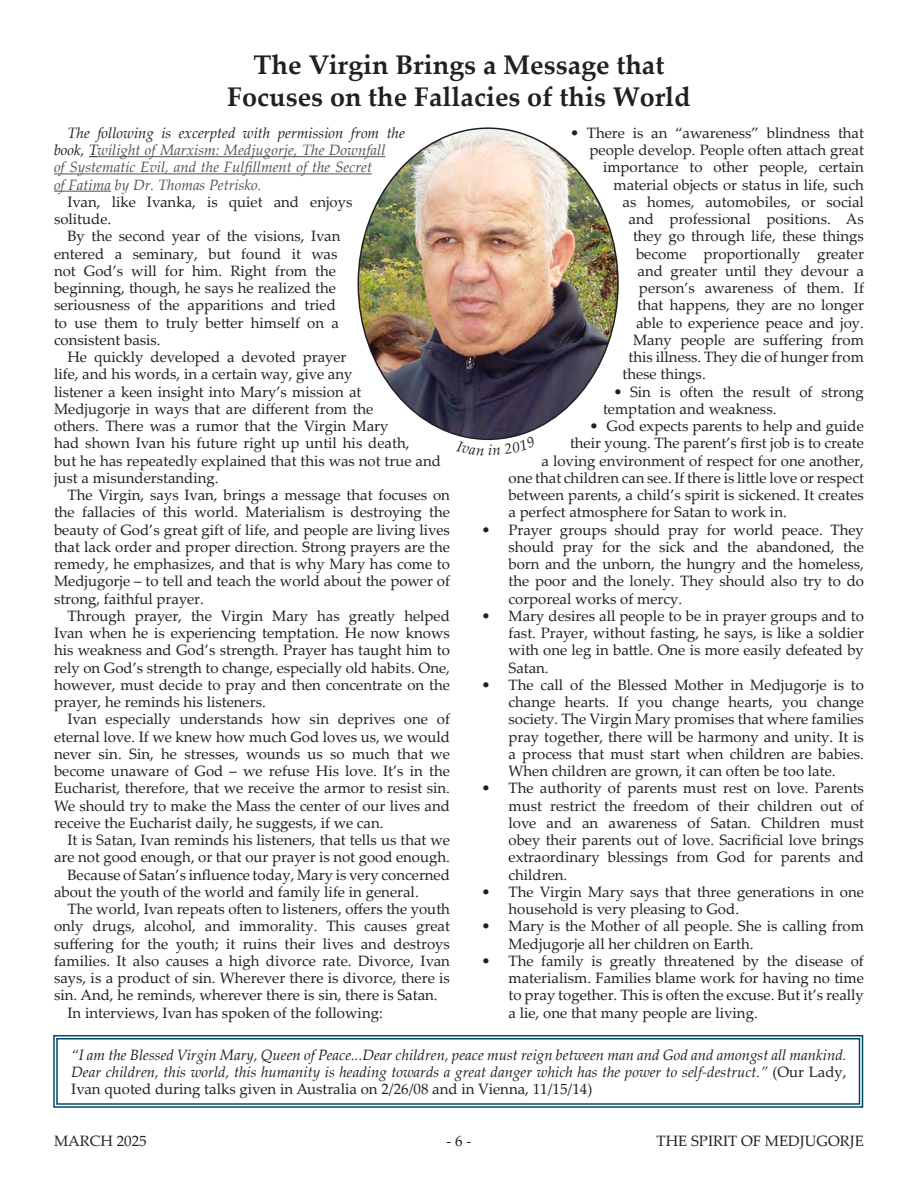
<style>
.page{position:relative;width:918px;height:1188px;background:#fff}
.page>*{position:absolute;margin:0;border:0;box-sizing:border-box;transform-origin:0 0}
.t1{font:700 27px/32.4px "Palatino Linotype";color:#231f20;text-align:center}
.t2{font:15px/17.2px "Palatino Linotype";color:#231f20;text-align:justify}
.t3{font:italic 15px/17.2px "Palatino Linotype";color:#231f20;text-align:justify}
.t4{font:italic 15px/17.2px "Palatino Linotype";color:#535252}
.s1{color:#231f20}
.s2{font-style:normal}
</style>
<div class="page">
<hr style="left:97px;top:156px;width:289px;height:1px;background:#535252">
<hr style="left:54px;top:173px;width:318px;height:1px;background:#535252">
<hr style="left:54px;top:191px;width:57px;height:1px;background:#535252">
<svg style="left:53px;top:1035px;width:811px;height:73px"></svg>
<div style="left:56px;top:1038px;width:804px;height:67px;border:1px solid #004766"></div>
<img style="left:358px;top:130px;width:260px;height:306px">
<svg style="left:458px;top:436px;width:60px;height:5px"></svg>
<h1 class="t1" style="left:227px;top:47px;width:465px">The Virgin Brings a Message that<br>Focuses on the Fallacies of this World</h1>
<p class="t4" style="left:54px;top:124px;width:352px;text-indent:14px"><span class="s1">The following is excerpted with permission from the book, T</span>wilight of Marxism: Medjugorje, The Downfall<br>of Systematic Evil, and the Fulfillment of the Secret<br>of Fatima by Dr. Thomas Petrisko.</p>
<p class="t2" style="left:54px;top:193px;width:300px;text-indent:14px">Ivan, like Ivanka, is quiet and enjoys solitude.</p>
<p class="t2" style="left:54px;top:227px;width:288px;text-align:left;text-indent:14px">By the second year of the visions, Ivan entered a seminary, but found it was not God’s will for him. Right from the beginning, though, he says he realized the seriousness of the apparitions and tried to use them to truly better himself on a consistent basis.</p>
<p class="t2" style="left:54px;top:348px;width:389px;text-align:left;text-indent:14px">He quickly developed a devoted prayer<br>life, and his words, in a certain way, give any<br>listener a keen insight into Mary’s mission at Medjugorje in ways that are different from the<br>others. There was a rumor that the Virgin Mary<br>had shown Ivan his future right up until his death,<br>but he has repeatedly explained that this was not true and just a misunderstanding.</p>
<p class="t2" style="left:54px;top:486px;width:398px;text-indent:14px">The Virgin, says Ivan, brings a message that focuses on the fallacies of this world. Materialism is destroying the beauty of God’s great gift of life, and people are living lives that lack order and proper direction. Strong prayers are the remedy, he emphasizes, and that is why Mary has come to Medjugorje – to tell and teach the world about the power of strong, faithful prayer.</p>
<p class="t2" style="left:54px;top:607px;width:398px;text-indent:14px">Through prayer, the Virgin Mary has greatly helped Ivan when he is experiencing temptation. He now knows his weakness and God’s strength. Prayer has taught him to rely on God’s strength to change, especially old habits. One, however, must decide to pray and then concentrate on the prayer, he reminds his listeners.</p>
<p class="t2" style="left:54px;top:710px;width:398px;text-indent:14px">Ivan especially understands how sin deprives one of eternal love. If we knew how much God loves us, we would never sin. Sin, he stresses, wounds us so much that we become unaware of God – we refuse His love. It’s in the Eucharist, therefore, that we receive the armor to resist sin.<br>We should try to make the Mass the center of our lives and receive the Eucharist daily, he suggests, if we can.</p>
<p class="t2" style="left:68px;top:831px;width:384px">It is Satan, Ivan reminds his listeners, that tells us that we</p>
<p class="t2" style="left:54px;top:848px;width:398px">are not good enough, or that our prayer is not good enough.</p>
<p class="t2" style="left:68px;top:865px;width:384px">Because of Satan’s influence today, Mary is very concerned</p>
<p class="t2" style="left:54px;top:883px;width:366px">about the youth of the world and family life in general.</p>
<p class="t2" style="left:68px;top:900px;width:384px">The world, Ivan repeats often to listeners, offers the youth</p>
<p class="t2" style="left:54px;top:917px;width:398px">only drugs, alcohol, and immorality. This causes great</p>
<p class="t2" style="left:54px;top:934px;width:398px">suffering for the youth; it ruins their lives and destroys</p>
<p class="t2" style="left:54px;top:952px;width:398px">families. It also causes a high divorce rate. Divorce, Ivan</p>
<p class="t2" style="left:54px;top:969px;width:398px">says, is a product of sin. Wherever there is divorce, there is</p>
<p class="t2" style="left:54px;top:986px;width:385px">sin. And, he reminds, wherever there is sin, there is Satan.</p>
<p class="t2" style="left:68px;top:1003px;width:317px">In interviews, Ivan has spoken of the following:</p>
<p class="t3" style="left:71px;top:1045px;width:777px">“I am the Blessed Virgin Mary, Queen of Peace...Dear children, peace must reign between man and God and amongst all mankind.<br>Dear children, this world, this humanity is heading towards a great danger which has the power to self-destruct.” <span class="s2">(Our Lady, Ivan quoted during talks given in Australia on 2/26/08 and in Vienna, 11/15/14)</span></p>
<p class="t2" style="left:570px;top:124px;width:296px">• There is an “awareness” blindness that</p>
<p class="t2" style="left:590px;top:141px;width:276px">people develop. People often attach great</p>
<p class="t2" style="left:603px;top:158px;width:262px">importance to other people, certain</p>
<p class="t2" style="left:614px;top:175px;width:252px">material objects or status in life, such</p>
<p class="t2" style="left:622px;top:193px;width:243px">as homes, automobiles, or social</p>
<p class="t2" style="left:629px;top:210px;width:237px">and professional positions. As</p>
<p class="t2" style="left:633px;top:227px;width:232px">they go through life, these things</p>
<p class="t2" style="left:636px;top:244px;width:229px">become proportionally greater</p>
<p class="t2" style="left:638px;top:262px;width:228px">and greater until they devour a</p>
<p class="t2" style="left:639px;top:279px;width:227px">person’s awareness of them. If</p>
<p class="t2" style="left:638px;top:296px;width:228px">that happens, they are no longer</p>
<p class="t2" style="left:636px;top:313px;width:230px">able to experience peace and joy.</p>
<p class="t2" style="left:633px;top:331px;width:233px">Many people are suffering from</p>
<p class="t2" style="left:629px;top:348px;width:237px">this illness. They die of hunger from</p>
<p class="t2" style="left:622px;top:365px;width:85px">these things.</p>
<p class="t2" style="left:603px;top:382px;width:262px;text-indent:11px">• Sin is often the result of strong temptation and weakness.</p>
<p class="t2" style="left:590px;top:417px;width:276px">• God expects parents to help and guide</p>
<p class="t2" style="left:570px;top:434px;width:295px">their young. The parent’s first job is to create</p>
<p class="t2" style="left:542px;top:451px;width:324px">a loving environment of respect for one another,</p>
<p class="t2" style="left:508px;top:469px;width:357px">one that children can see. If there is little love or respect</p>
<p class="t2" style="left:508px;top:486px;width:357px">between parents, a child’s spirit is sickened. It creates</p>
<p class="t2" style="left:508px;top:503px;width:280px">a perfect atmosphere for Satan to work in.</p>
<p class="t2" style="left:508px;top:520px;width:357px;text-indent:-27px">• Prayer groups should pray for world peace. They should pray for the sick and the abandoned, the born and the unborn, the hungry and the homeless, the poor and the lonely. They should also try to do corporeal works of mercy.</p>
<p class="t2" style="left:508px;top:607px;width:357px;text-indent:-27px">• Mary desires all people to be in prayer groups and to fast. Prayer, without fasting, he says, is like a soldier with one leg in battle. One is more easily defeated by Satan.</p>
<p class="t2" style="left:508px;top:676px;width:357px;text-indent:-27px">• The call of the Blessed Mother in Medjugorje is to change hearts. If you change hearts, you change society. The Virgin Mary promises that where families pray together, there will be harmony and unity. It is a process that must start when children are babies.<br>When children are grown, it can often be too late.</p>
<p class="t2" style="left:508px;top:779px;width:357px;text-indent:-27px">• The authority of parents must rest on love. Parents must restrict the freedom of their children out of love and an awareness of Satan. Children must obey their parents out of love. Sacrificial love brings extraordinary blessings from God for parents and children.</p>
<p class="t2" style="left:508px;top:883px;width:357px;text-indent:-27px">• The Virgin Mary says that three generations in one household is very pleasing to God.</p>
<p class="t2" style="left:508px;top:917px;width:357px;text-indent:-27px">• Mary is the Mother of all people. She is calling from<br>Medjugorje all her children on Earth.</p>
<p class="t2" style="left:508px;top:952px;width:357px;text-indent:-27px">• The family is greatly threatened by the disease of materialism. Families blame work for having no time to pray together. This is often the excuse. But it’s really a lie, one that many people are living.</p>
<p class="t2" style="left:54px;top:1131px;width:94px">MARCH 2025</p>
<p class="t2" style="left:447px;top:1131px;width:26px">- 6 -</p>
<p class="t2" style="left:656px;top:1131px;width:209px">THE SPIRIT OF MEDJUGORJE</p>
</div>
